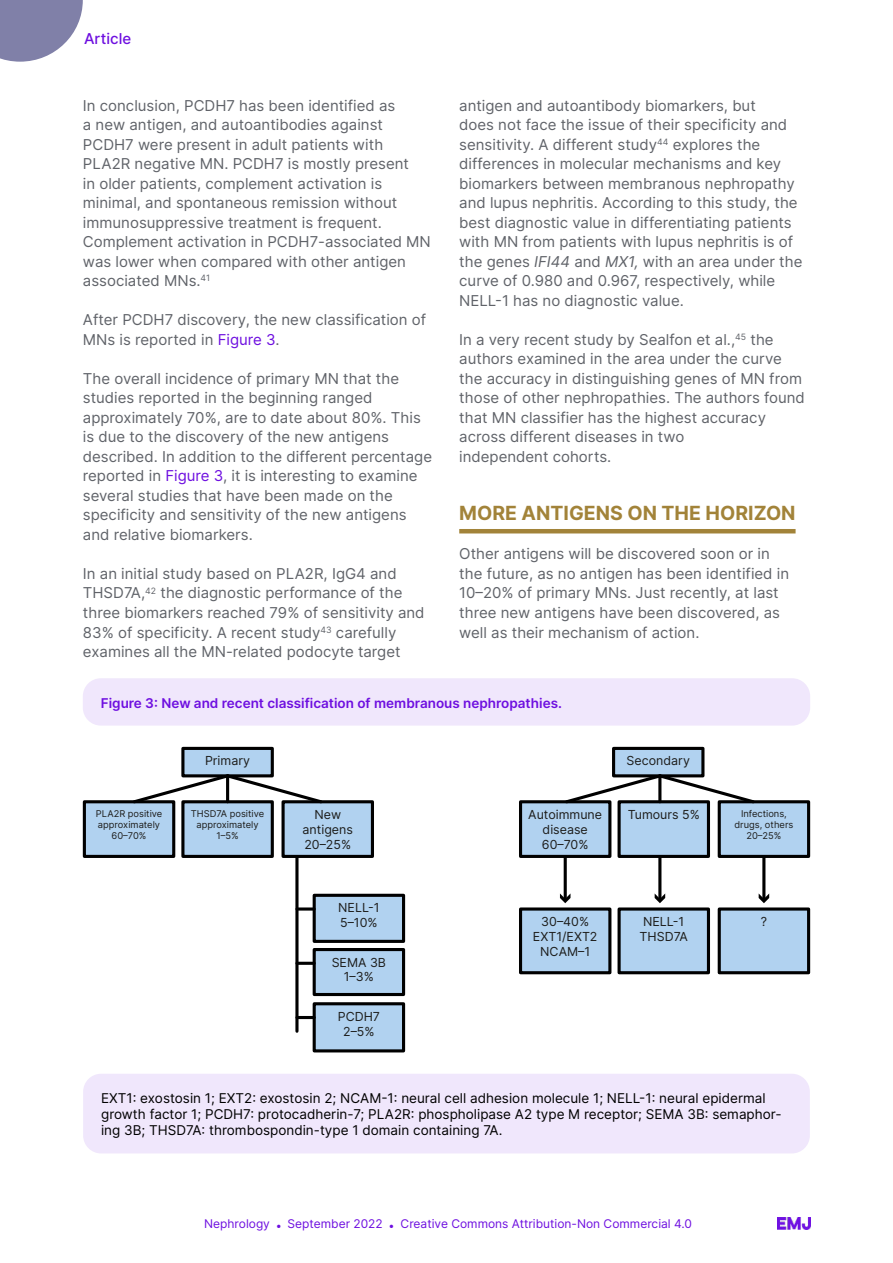
<style>
.page{position:relative;width:893px;height:1263px;background:#fff}
.page>*{position:absolute;margin:0;border:0;box-sizing:border-box;transform-origin:0 0}
.t1{font:700 19.5px "Inter";color:#a28339}
.Body{font:15px/19.5px "Inter";color:#606369}
.t2{font:500 15px "Inter";color:#6e0fe0}
.Table_Figure_Box_Des{font:13.5px/16.2px "Inter";color:#000}
.Table_Figure_Box_Leg{font:600 13.5px "Inter";color:#6e0fe0}
.t3{font:12.45px/15px "Inter";color:#1d1d1b;text-align:center}
.t4{font:12px "Inter";color:#6e0fe0}
.t5{font:9.3px/11.2px "Inter";color:#1d1d1b;text-align:center}
.s1{color:#6e0fe0}
.s2{font-style:italic}
.s3{font-size:4.5px}
</style>
<div class="page">
<img style="left:778px;top:1217px;width:32px;height:12px">
<hr style="left:459px;top:529px;width:337px;height:4px;background:#a28339">
<div style="left:83px;top:1074px;width:727px;height:79px;background:#f0e7fc;border-radius:18px"></div>
<div style="left:83px;top:678px;width:727px;height:47px;background:#f0e7fc;border-radius:18px"></div>
<svg style="left:295px;top:858px;width:4px;height:173px"></svg>
<hr style="left:564px;top:856px;width:3px;height:44px;background:#000">
<svg style="left:560px;top:893px;width:10px;height:10px"></svg>
<hr style="left:658px;top:856px;width:3px;height:44px;background:#000">
<svg style="left:655px;top:893px;width:10px;height:10px"></svg>
<hr style="left:762px;top:856px;width:3px;height:44px;background:#000">
<svg style="left:759px;top:893px;width:10px;height:10px"></svg>
<div style="left:183px;top:748px;width:89px;height:28px;background:#b1d2f0"></div>
<div style="left:181px;top:747px;width:93px;height:30px;border:3px solid #000"></div>
<div style="left:183px;top:802px;width:89px;height:54px;background:#b1d2f0"></div>
<div style="left:181px;top:800px;width:93px;height:58px;border:3px solid #000"></div>
<div style="left:84px;top:802px;width:90px;height:54px;background:#b1d2f0"></div>
<div style="left:83px;top:800px;width:92px;height:58px;border:3px solid #000"></div>
<div style="left:283px;top:802px;width:89px;height:54px;background:#b1d2f0"></div>
<div style="left:281px;top:800px;width:93px;height:58px;border:3px solid #000"></div>
<div style="left:619px;top:802px;width:89px;height:54px;background:#b1d2f0"></div>
<div style="left:617px;top:800px;width:93px;height:58px;border:3px solid #000"></div>
<div style="left:520px;top:802px;width:90px;height:54px;background:#b1d2f0"></div>
<div style="left:519px;top:800px;width:92px;height:58px;border:3px solid #000"></div>
<div style="left:719px;top:802px;width:90px;height:54px;background:#b1d2f0"></div>
<div style="left:718px;top:800px;width:92px;height:58px;border:3px solid #000"></div>
<div style="left:619px;top:909px;width:89px;height:64px;background:#b1d2f0"></div>
<div style="left:617px;top:907px;width:93px;height:67px;border:3px solid #000"></div>
<div style="left:520px;top:909px;width:90px;height:64px;background:#b1d2f0"></div>
<div style="left:519px;top:907px;width:92px;height:67px;border:3px solid #000"></div>
<div style="left:719px;top:909px;width:90px;height:64px;background:#b1d2f0"></div>
<div style="left:718px;top:907px;width:92px;height:67px;border:3px solid #000"></div>
<div style="left:314px;top:895px;width:90px;height:46px;background:#b1d2f0"></div>
<div style="left:313px;top:894px;width:92px;height:49px;border:3px solid #000"></div>
<div style="left:314px;top:949px;width:90px;height:45px;background:#b1d2f0"></div>
<div style="left:313px;top:948px;width:92px;height:48px;border:3px solid #000"></div>
<div style="left:314px;top:1004px;width:90px;height:47px;background:#b1d2f0"></div>
<div style="left:313px;top:1002px;width:92px;height:50px;border:3px solid #000"></div>
<div style="left:614px;top:748px;width:89px;height:28px;background:#b1d2f0"></div>
<div style="left:612px;top:747px;width:92px;height:30px;border:3px solid #000"></div>
<svg style="left:130px;top:772px;width:195px;height:34px"></svg>
<svg style="left:563px;top:772px;width:194px;height:34px"></svg>
<hr style="left:297px;top:1016px;width:17px;height:3px;background:#000">
<hr style="left:297px;top:962px;width:17px;height:3px;background:#000">
<hr style="left:297px;top:907px;width:17px;height:3px;background:#000">
<svg style="left:0;top:0;width:83px;height:62px"></svg>
<p class="t2" style="left:84px;top:28px;width:49px">Article</p>
<p class="Body" style="left:83px;top:95px;width:349px">In conclusion, PCDH7 has been identified as<br>a new antigen, and autoantibodies against PCDH7 were present in adult patients with PLA2R negative MN. PCDH7 is mostly present<br>in older patients, complement activation is minimal, and spontaneous remission without immunosuppressive treatment is frequent.<br>Complement activation in PCDH7-associated MN was lower when compared with other antigen associated MNs.<sup>41</sup></p>
<p class="Body" style="left:83px;top:310px;width:345px">After PCDH7 discovery, the new classification of<br>MNs is reported in <span class="s1">Figure 3</span>.</p>
<p class="Body" style="left:83px;top:368px;width:351px">The overall incidence of primary MN that the studies reported in the beginning ranged approximately 70%, are to date about 80%. This is due to the discovery of the new antigens described. In addition to the different percentage reported in <span class="s1">Figure 3</span>, it is interesting to examine several studies that have been made on the specificity and sensitivity of the new antigens and relative biomarkers.</p>
<p class="Body" style="left:83px;top:563px;width:343px">In an initial study based on PLA2R, IgG4 and THSD7A,<sup>42</sup> the diagnostic performance of the three biomarkers reached 79% of sensitivity and 83% of specificity. A recent study<sup>43</sup> carefully examines all the MN-related podocyte target</p>
<p class="Body" style="left:459px;top:95px;width:345px">antigen and autoantibody biomarkers, but<br>does not face the issue of their specificity and sensitivity. A different study<sup>44</sup> explores the differences in molecular mechanisms and key biomarkers between membranous nephropathy and lupus nephritis. According to this study, the best diagnostic value in differentiating patients with MN from patients with lupus nephritis is of the genes <span class="s2">IFI44</span> and <span class="s2">MX1,</span> with an area under the curve of 0.980 and 0.967, respectively, while NELL-1 has no diagnostic value.</p>
<p class="Body" style="left:459px;top:329px;width:347px">In a very recent study by Sealfon et al.,<sup>45</sup> the authors examined in the area under the curve the accuracy in distinguishing genes of MN from those of other nephropathies. The authors found that MN classifier has the highest accuracy across different diseases in two<br>independent cohorts.</p>
<h1 class="t1" style="left:459px;top:499px;width:338px">MORE ANTIGENS ON THE HORIZON</h1>
<p class="Body" style="left:459px;top:544px;width:331px">Other antigens will be discovered soon or in the future, as no antigen has been identified in 10–20% of primary MNs. Just recently, at last three new antigens have been discovered, as well as their mechanism of action.</p>
<p class="Table_Figure_Box_Leg" style="left:101px;top:693px;width:463px">Figure 3: New and recent classification of membranous nephropathies.</p>
<p class="t3" style="left:205px;top:753px;width:47px">Primary</p>
<p class="t3" style="left:627px;top:753px;width:65px">Secondary</p>
<p class="t5" style="left:96px;top:807px;width:68px">PLA2R positive approximately<br>60–70%</p>
<p class="t3" style="left:303px;top:806px;width:52px">New antigens<br>20–25%</p>
<p class="t3" style="left:528px;top:806px;width:75px">Autoimmune</p>
<p class="t3" style="left:628px;top:806px;width:74px">Tumours 5%</p>
<p class="t5" style="left:191px;top:807px;width:75px">THSD7A positive approximately<br>1–5%</p>
<p class="t3" style="left:542px;top:821px;width:48px;text-align:left">disease<br>60–70%</p>
<p class="t5" style="left:734px;top:807px;width:60px">Infections, drugs, others<br>20–25%</p>
<p class="t3" style="left:338px;top:900px;width:43px;text-align:left">NELL-1<br>5–10%</p>
<p class="t3" style="left:332px;top:954px;width:56px">SEMA 3B<br>1–3%</p>
<p class="t3" style="left:338px;top:1008px;width:44px">PCDH7<br>2–5%</p>
<p class="t3" style="left:533px;top:914px;width:66px">30–40%<br>EXT1/EXT2<br>NCAM–1</p>
<p class="t3" style="left:761px;top:914px;width:8px">?</p>
<p class="t3" style="left:640px;top:914px;width:50px;text-align:left">NELL-1<br>THSD7A</p>
<p class="Table_Figure_Box_Des" style="left:101px;top:1090px;width:682px">EXT1: exostosin 1; EXT2: exostosin 2; NCAM-1: neural cell adhesion molecule 1; NELL-1: neural epidermal growth factor 1; PCDH7: protocadherin-7; PLA2R: phospholipase A2 type M receptor; SEMA 3B: semaphor&shy;ing 3B; THSD7A: thrombospondin-type 1 domain containing 7A.</p>
<p class="t4" style="left:204px;top:1215px;width:67px">Nephrology</p>
<p class="t4" style="left:277px;top:1215px;width:108px"><span class="s3">●</span> September 2022</p>
<p class="t4" style="left:390px;top:1215px;width:304px"><span class="s3">●</span> Creative Commons Attribution-Non Commercial 4.0</p>
</div>
